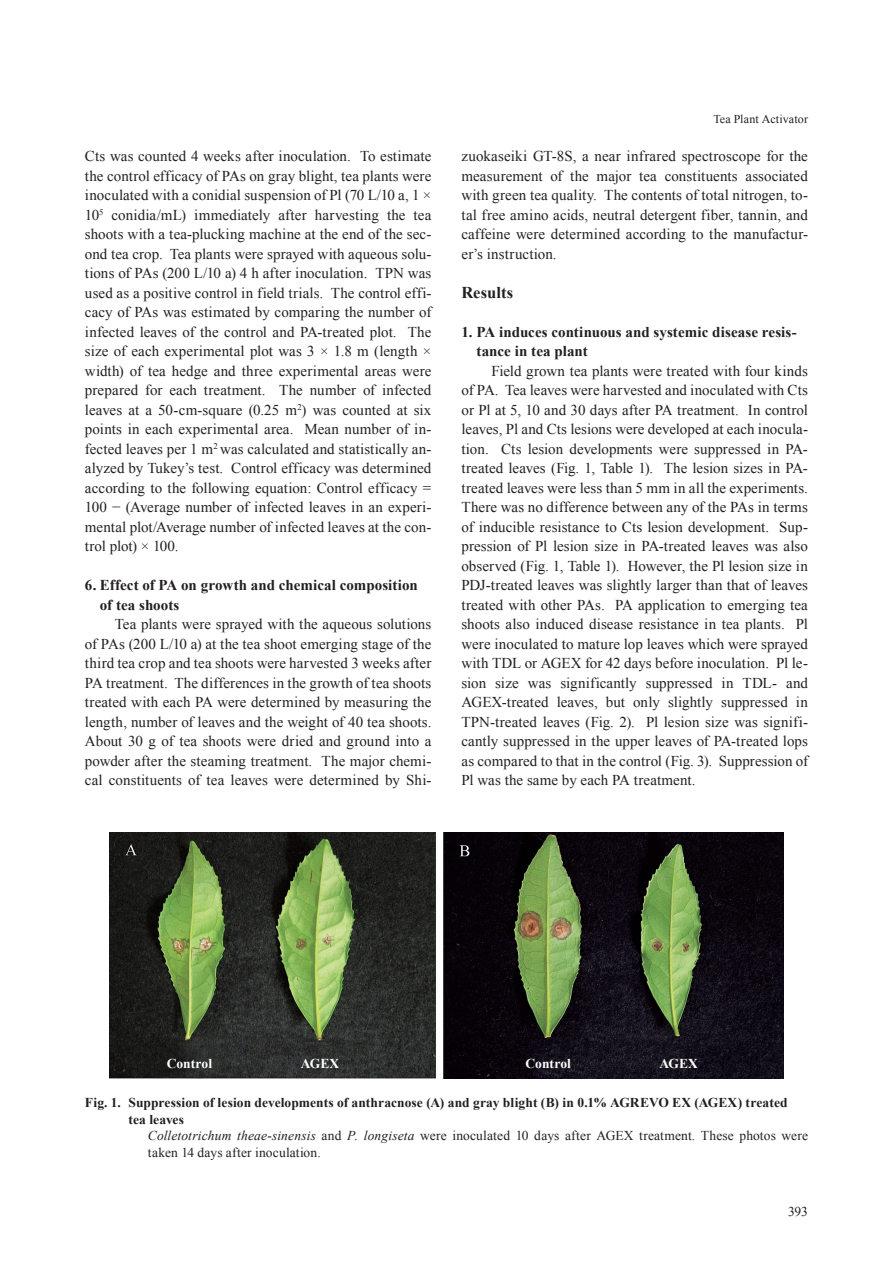
<style>
.page{position:relative;width:893px;height:1263px;background:#fff}
.page>*{position:absolute;margin:0;border:0;box-sizing:border-box;transform-origin:0 0}
.t1{font:700 16.5px "Times New Roman";letter-spacing:.005em;color:#231f20}
.t2{font:15px/19.5px "Times New Roman";letter-spacing:.005em;color:#231f20;text-align:justify}
.t3{font:700 15px/19.5px "Times New Roman";letter-spacing:.005em;color:#231f20}
.t4{font:13.5px/16.5px "Times New Roman";letter-spacing:.01em;color:#231f20}
.t5{font:700 13.5px/16.5px "Times New Roman";letter-spacing:.005em;color:#231f20}
.t6{font:700 13.5px "Times New Roman";color:#fff}
.t7{font:12px "Times New Roman";letter-spacing:.01em;color:#231f20}
.s1{font-style:italic}
</style>
<div class="page">
<img style="left:109px;top:833px;width:675px;height:245px">
<p class="t2" style="left:85px;top:146px;width:348px">Cts was counted 4 weeks after inoculation. To estimate the control efficacy of PAs on gray blight, tea plants were inoculated with a conidial suspension of Pl (70 L/10 a, 1 × 10<sup>5</sup> conidia/mL) immediately after harvesting the tea shoots with a tea-plucking machine at the end of the sec&shy;ond tea crop. Tea plants were sprayed with aqueous solu&shy;tions of PAs (200 L/10 a) 4 h after inoculation. TPN was used as a positive control in field trials. The control effi&shy;cacy of PAs was estimated by comparing the number of infected leaves of the control and PA-treated plot. The size of each experimental plot was 3 × 1.8 m (length × width) of tea hedge and three experimental areas were prepared for each treatment. The number of infected leaves at a 50-cm-square (0.25 m<sup>2</sup>) was counted at six points in each experimental area. Mean number of in&shy;fected leaves per 1 m<sup>2</sup> was calculated and statistically an&shy;alyzed by Tukey’s test. Control efficacy was determined according to the following equation: Control efficacy = 100 − (Average number of infected leaves in an experi&shy;mental plot/Average number of infected leaves at the con&shy;trol plot) × 100.</p>
<p class="t3" style="left:100px;top:575px;width:319px;text-indent:-15px">6. Effect of PA on growth and chemical composition of tea shoots</p>
<p class="t2" style="left:85px;top:614px;width:348px;text-indent:30px">Tea plants were sprayed with the aqueous solutions of PAs (200 L/10 a) at the tea shoot emerging stage of the third tea crop and tea shoots were harvested 3 weeks after PA treatment. The differences in the growth of tea shoots treated with each PA were determined by measuring the length, number of leaves and the weight of 40 tea shoots.<br>About 30 g of tea shoots were dried and ground into a powder after the steaming treatment. The major chemi&shy;cal constituents of tea leaves were determined by Shi-</p>
<p class="t7" style="left:713px;top:111px;width:96px">Tea Plant Activator</p>
<p class="t2" style="left:461px;top:146px;width:348px">zuokaseiki GT-8S, a near infrared spectroscope for the measurement of the major tea constituents associated with green tea quality. The contents of total nitrogen, to&shy;tal free amino acids, neutral detergent fiber, tannin, and caffeine were determined according to the manufactur&shy;er’s instruction.</p>
<p class="t1" style="left:461px;top:281px;width:53px">Results</p>
<p class="t3" style="left:476px;top:322px;width:322px;text-indent:-15px">1. PA induces continuous and systemic disease resis&shy;tance in tea plant</p>
<p class="t2" style="left:461px;top:361px;width:348px;text-indent:30px">Field grown tea plants were treated with four kinds of PA. Tea leaves were harvested and inoculated with Cts or Pl at 5, 10 and 30 days after PA treatment. In control leaves, Pl and Cts lesions were developed at each inocula&shy;tion. Cts lesion developments were suppressed in PA&shy;treated leaves (Fig. 1, Table 1). The lesion sizes in PA&shy;treated leaves were less than 5 mm in all the experiments.<br>There was no difference between any of the PAs in terms of inducible resistance to Cts lesion development. Sup&shy;pression of Pl lesion size in PA-treated leaves was also observed (Fig. 1, Table 1). However, the Pl lesion size in PDJ-treated leaves was slightly larger than that of leaves treated with other PAs. PA application to emerging tea shoots also induced disease resistance in tea plants. Pl were inoculated to mature lop leaves which were sprayed with TDL or AGEX for 42 days before inoculation. Pl le&shy;sion size was significantly suppressed in TDL- and AGEX-treated leaves, but only slightly suppressed in TPN-treated leaves (Fig. 2). Pl lesion size was signifi&shy;cantly suppressed in the upper leaves of PA-treated lops as compared to that in the control (Fig. 3). Suppression of Pl was the same by each PA treatment.</p>
<p class="t6" style="left:167px;top:1054px;width:47px">Control</p>
<p class="t6" style="left:301px;top:1054px;width:40px">AGEX</p>
<p class="t6" style="left:526px;top:1054px;width:47px">Control</p>
<p class="t6" style="left:659px;top:1054px;width:40px">AGEX</p>
<p class="t5" style="left:128px;top:1094px;width:661px;text-indent:-43px">Fig. 1. Suppression of lesion developments of anthracnose (A) and gray blight (B) in 0.1% AGREVO EX (AGEX) treated tea leaves</p>
<p class="t4" style="left:148px;top:1127px;width:662px"><span class="s1">Colletotrichum theae-sinensis</span> and <span class="s1">P. longiseta</span> were inoculated 10 days after AGEX treatment. These photos were taken 14 days after inoculation.</p>
<p class="t4" style="left:788px;top:1203px;width:21px">393</p>
</div>
